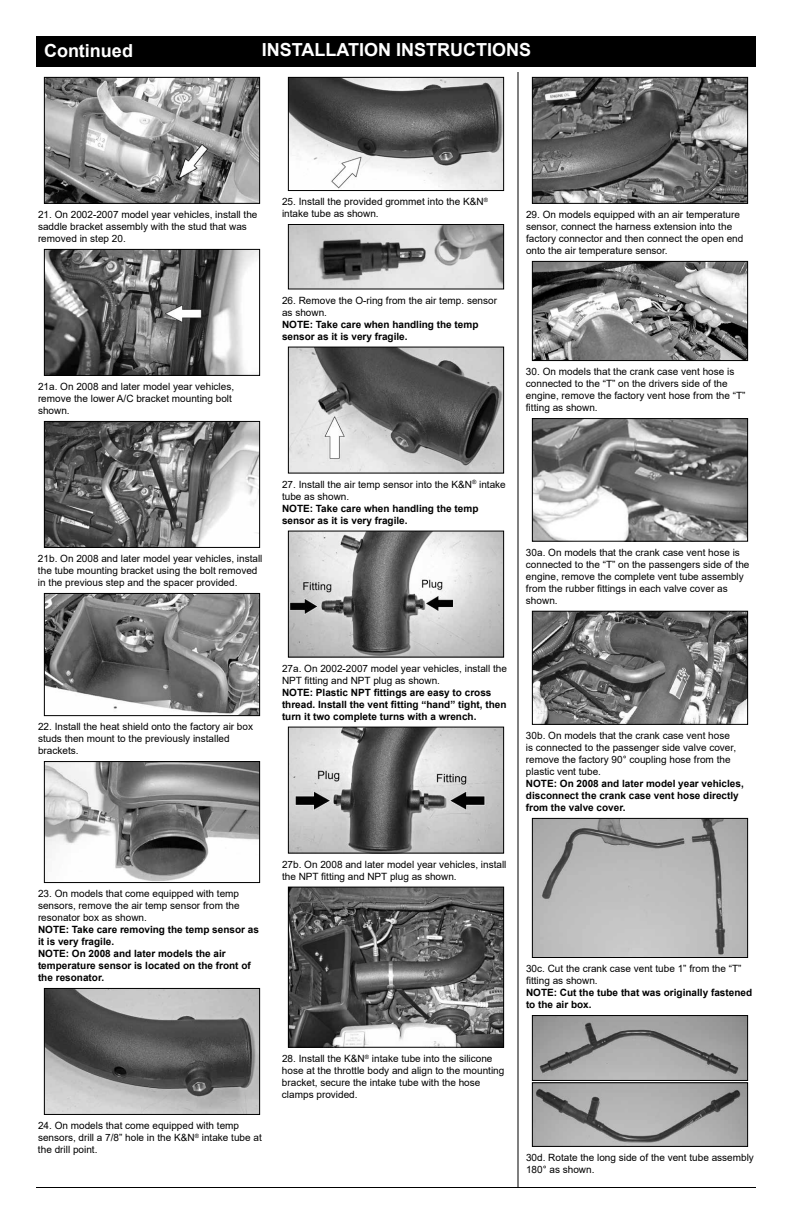
<style>
.page{position:relative;width:792px;height:1224px;background:#fff}
.page>*{position:absolute;margin:0;border:0;box-sizing:border-box;transform-origin:0 0}
.t1{font:700 18px "Arial";color:#fff}
.t2{font:10px/12px "Arial";color:#000}
.t3{font:700 10px/12px "Arial";color:#000}
</style>
<div class="page">
<div style="left:36px;top:36px;width:720px;height:31px;background:#000"></div>
<hr style="left:36px;top:1187px;width:720px;height:1px;background:#000">
<hr style="left:518px;top:72px;width:1px;height:1116px;background:#000">
<img style="left:290px;top:226px;width:212px;height:61px">
<div style="left:288px;top:224px;width:216px;height:65px;border:1px solid #000"></div>
<img style="left:290px;top:79px;width:212px;height:110px">
<div style="left:288px;top:77px;width:216px;height:114px;border:1px solid #000"></div>
<img style="left:290px;top:349px;width:212px;height:122px">
<div style="left:288px;top:347px;width:216px;height:126px;border:1px solid #000"></div>
<img style="left:534px;top:263px;width:212px;height:96px">
<div style="left:532px;top:261px;width:216px;height:100px;border:1px solid #000"></div>
<img style="left:534px;top:420px;width:212px;height:120px">
<div style="left:532px;top:418px;width:216px;height:124px;border:1px solid #000"></div>
<img style="left:534px;top:613px;width:212px;height:110px">
<div style="left:532px;top:611px;width:216px;height:114px;border:1px solid #000"></div>
<img style="left:290px;top:533px;width:212px;height:122px">
<div style="left:288px;top:531px;width:216px;height:126px;border:1px solid #000"></div>
<img style="left:290px;top:729px;width:212px;height:122px">
<div style="left:288px;top:727px;width:216px;height:126px;border:1px solid #000"></div>
<img style="left:290px;top:889px;width:212px;height:157px">
<div style="left:288px;top:887px;width:216px;height:161px;border:1px solid #000"></div>
<img style="left:534px;top:79px;width:212px;height:123px">
<div style="left:532px;top:77px;width:216px;height:127px;border:1px solid #000"></div>
<img style="left:46px;top:423px;width:212px;height:123px">
<div style="left:44px;top:421px;width:216px;height:127px;border:1px solid #000"></div>
<img style="left:46px;top:595px;width:212px;height:119px">
<div style="left:44px;top:593px;width:216px;height:123px;border:1px solid #000"></div>
<img style="left:46px;top:763px;width:212px;height:118px">
<div style="left:44px;top:761px;width:216px;height:122px;border:1px solid #000"></div>
<img style="left:46px;top:990px;width:212px;height:123px">
<div style="left:44px;top:988px;width:216px;height:127px;border:1px solid #000"></div>
<img style="left:46px;top:79px;width:212px;height:123px">
<div style="left:44px;top:77px;width:216px;height:127px;border:1px solid #000"></div>
<img style="left:46px;top:251px;width:212px;height:123px">
<div style="left:44px;top:249px;width:216px;height:127px;border:1px solid #000"></div>
<img style="left:534px;top:1017px;width:212px;height:62px">
<div style="left:532px;top:1015px;width:216px;height:66px;border:1px solid #000"></div>
<img style="left:534px;top:1084px;width:212px;height:61px">
<div style="left:532px;top:1082px;width:216px;height:65px;border:1px solid #000"></div>
<img style="left:534px;top:820px;width:212px;height:136px">
<div style="left:532px;top:818px;width:216px;height:140px;border:1px solid #000"></div>
<h1 class="t1" style="left:44px;top:38px;width:90px">Continued</h1>
<h1 class="t1" style="left:262px;top:37px;width:271px">INSTALLATION INSTRUCTIONS</h1>
<p class="t2" style="left:38px;top:208px;width:221px">21. On 2002-2007 model year vehicles, install the saddle bracket assembly with the stud that was removed in step 20.</p>
<p class="t2" style="left:38px;top:380px;width:198px">21a. On 2008 and later model year vehicles, remove the lower A/C bracket mounting bolt shown.</p>
<p class="t2" style="left:282px;top:196px;width:208px">25. Install the provided grommet into the K&amp;N<sup>® </sup>intake tube as shown.</p>
<p class="t2" style="left:282px;top:294px;width:217px">26. Remove the O-ring from the air temp. sensor as shown.</p>
<p class="t3" style="left:282px;top:318px;width:198px">NOTE: Take care when handling the temp sensor as it is very fragile.</p>
<p class="t2" style="left:526px;top:208px;width:219px">29. On models equipped with an air temperature sensor, connect the harness extension into the factory connector and then connect the open end onto the air temperature sensor.</p>
<p class="t2" style="left:526px;top:366px;width:221px">30. On models that the crank case vent hose is connected to the “T” on the drivers side of the engine, remove the factory vent hose from the “T” fitting as shown.</p>
<p class="t2" style="left:38px;top:553px;width:226px">21b. On 2008 and later model year vehicles, install the tube mounting bracket using the bolt removed in the previous step and the spacer provided.</p>
<p class="t2" style="left:282px;top:478px;width:225px">27. Install the air temp sensor into the K&amp;N<sup>®</sup> intake tube as shown.</p>
<p class="t3" style="left:282px;top:502px;width:198px">NOTE: Take care when handling the temp sensor as it is very fragile.</p>
<p class="t2" style="left:526px;top:546px;width:225px">30a. On models that the crank case vent hose is connected to the “T” on the passengers side of the engine, remove the complete vent tube assembly from the rubber fittings in each valve cover as shown.</p>
<p class="t2" style="left:38px;top:721px;width:217px">22. Install the heat shield onto the factory air box studs then mount to the previously installed brackets.</p>
<p class="t2" style="left:38px;top:888px;width:203px;text-align:justify">23. On models that come equipped with temp sensors, remove the air temp sensor from the resonator box as shown.</p>
<p class="t3" style="left:38px;top:924px;width:222px">NOTE: Take care removing the temp sensor as it is very fragile.<br>NOTE: On 2008 and later models the air temperature sensor is located on the front of the resonator.</p>
<p class="t2" style="left:38px;top:1120px;width:225px">24. On models that come equipped with temp sensors, drill a 7/8” hole in the K&amp;N<sup>®</sup> intake tube at the drill point.</p>
<p class="t2" style="left:282px;top:662px;width:227px">27a. On 2002-2007 model year vehicles, install the<br>NPT fitting and NPT plug as shown.</p>
<p class="t3" style="left:282px;top:686px;width:226px">NOTE: Plastic NPT fittings are easy to cross thread. Install the vent fitting “hand” tight, then turn it two complete turns with a wrench.</p>
<p class="t2" style="left:526px;top:729px;width:212px">30b. On models that the crank case vent hose is connected to the passenger side valve cover, remove the factory 90° coupling hose from the plastic vent tube.</p>
<p class="t3" style="left:526px;top:778px;width:219px">NOTE: On 2008 and later model year vehicles, disconnect the crank case vent hose directly from the valve cover.</p>
<p class="t2" style="left:282px;top:858px;width:226px">27b. On 2008 and later model year vehicles, install the NPT fitting and NPT plug as shown.</p>
<p class="t2" style="left:282px;top:1052px;width:224px">28. Install the K&amp;N<sup>®</sup> intake tube into the silicone hose at the throttle body and align to the mounting bracket, secure the intake tube with the hose clamps provided.</p>
<p class="t2" style="left:526px;top:963px;width:217px">30c. Cut the crank case vent tube 1” from the “T” fitting as shown.</p>
<p class="t3" style="left:526px;top:987px;width:228px">NOTE: Cut the tube that was originally fastened to the air box.</p>
<p class="t2" style="left:526px;top:1151px;width:229px">30d. Rotate the long side of the vent tube assembly<br>180° as shown.</p>
</div>
